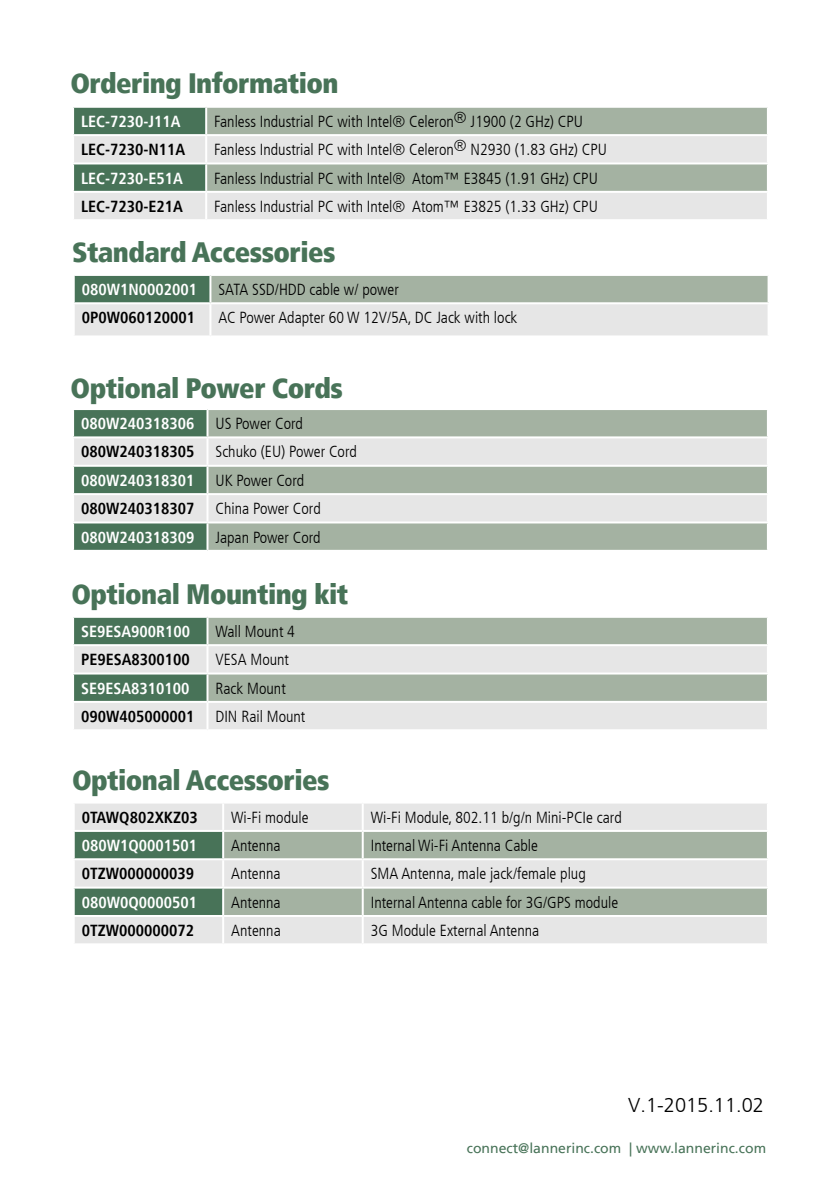
<style>
.page{position:relative;width:840px;height:1191px;background:#fff}
.page>*{position:absolute;margin:0;border:0;box-sizing:border-box;transform-origin:0 0}
.t1{font:900 condensed 28px "Frutiger LT";letter-spacing:-.02em;color:#487358}
.t2{font:300 20px "Frutiger LT";color:#000}
.t3{font:300 condensed 16px "Frutiger LT";color:#000}
.t4{font:700 condensed 16px "Frutiger LT";color:#fff}
.t5{font:700 condensed 16px "Frutiger LT";color:#000}
.t6{font:14px "Frutiger LT";color:#487358}
</style>
<div class="page">
<div style="left:74px;top:108px;width:131px;height:26px;background:#487358"></div>
<div style="left:207px;top:108px;width:559px;height:26px;background:#a4b2a2"></div>
<svg style="left:74px;top:136px;width:692px;height:83px;background:#cad0ca"></svg>
<hr style="left:205px;top:136px;width:2px;height:26px;background:#fff">
<hr style="left:72px;top:162px;width:134px;height:2px;background:#fff">
<hr style="left:205px;top:164px;width:2px;height:27px;background:#fff">
<hr style="left:206px;top:162px;width:562px;height:2px;background:#fff">
<hr style="left:72px;top:191px;width:134px;height:2px;background:#fff">
<hr style="left:206px;top:191px;width:562px;height:2px;background:#fff">
<hr style="left:205px;top:193px;width:2px;height:26px;background:#fff">
<div style="left:74px;top:410px;width:132px;height:140px;background:#487358"></div>
<div style="left:208px;top:410px;width:558px;height:140px;background:#a4b2a2"></div>
<svg style="left:74px;top:438px;width:692px;height:83px;background:#cad1cb"></svg>
<hr style="left:206px;top:467px;width:2px;height:26px;background:#fff">
<hr style="left:72px;top:436px;width:135px;height:2px;background:#fff">
<hr style="left:72px;top:465px;width:135px;height:2px;background:#fff">
<hr style="left:207px;top:436px;width:561px;height:2px;background:#fff">
<hr style="left:206px;top:438px;width:2px;height:27px;background:#fff">
<hr style="left:207px;top:465px;width:561px;height:2px;background:#fff">
<hr style="left:72px;top:493px;width:135px;height:2px;background:#fff">
<hr style="left:72px;top:521px;width:135px;height:2px;background:#fff">
<hr style="left:207px;top:493px;width:561px;height:2px;background:#fff">
<hr style="left:206px;top:495px;width:2px;height:26px;background:#fff">
<hr style="left:207px;top:521px;width:561px;height:2px;background:#fff">
<div style="left:74px;top:618px;width:132px;height:26px;background:#487358"></div>
<div style="left:208px;top:618px;width:558px;height:26px;background:#a4b2a2"></div>
<svg style="left:74px;top:646px;width:692px;height:83px;background:#cad0ca"></svg>
<hr style="left:206px;top:674px;width:2px;height:27px;background:#fff">
<hr style="left:72px;top:701px;width:135px;height:2px;background:#fff">
<hr style="left:207px;top:701px;width:561px;height:2px;background:#fff">
<hr style="left:206px;top:703px;width:2px;height:26px;background:#fff">
<hr style="left:72px;top:672px;width:135px;height:2px;background:#fff">
<hr style="left:206px;top:646px;width:2px;height:26px;background:#fff">
<hr style="left:207px;top:672px;width:561px;height:2px;background:#fff">
<div style="left:75px;top:803px;width:691px;height:140px;background:#e6e6e6"></div>
<svg style="left:75px;top:832px;width:147px;height:83px;background:#7d9a88"></svg>
<svg style="left:224px;top:832px;width:542px;height:83px;background:#bac3b9"></svg>
<hr style="left:222px;top:803px;width:2px;height:27px;background:#fff">
<hr style="left:361px;top:803px;width:2px;height:27px;background:#fff">
<hr style="left:222px;top:860px;width:2px;height:26px;background:#fff">
<hr style="left:361px;top:860px;width:2px;height:26px;background:#fff">
<hr style="left:222px;top:917px;width:2px;height:26px;background:#fff">
<hr style="left:361px;top:917px;width:2px;height:26px;background:#fff">
<hr style="left:73px;top:830px;width:150px;height:2px;background:#fff">
<hr style="left:73px;top:858px;width:150px;height:2px;background:#fff">
<hr style="left:73px;top:886px;width:150px;height:2px;background:#fff">
<hr style="left:73px;top:915px;width:150px;height:2px;background:#fff">
<hr style="left:223px;top:830px;width:139px;height:2px;background:#fff">
<hr style="left:222px;top:832px;width:2px;height:26px;background:#fff">
<hr style="left:362px;top:830px;width:406px;height:2px;background:#fff">
<hr style="left:361px;top:832px;width:2px;height:26px;background:#fff">
<hr style="left:223px;top:858px;width:139px;height:2px;background:#fff">
<hr style="left:362px;top:858px;width:406px;height:2px;background:#fff">
<hr style="left:223px;top:886px;width:139px;height:2px;background:#fff">
<hr style="left:222px;top:888px;width:2px;height:27px;background:#fff">
<hr style="left:362px;top:886px;width:406px;height:2px;background:#fff">
<hr style="left:361px;top:888px;width:2px;height:27px;background:#fff">
<hr style="left:223px;top:915px;width:139px;height:2px;background:#fff">
<hr style="left:362px;top:915px;width:406px;height:2px;background:#fff">
<div style="left:74px;top:275px;width:136px;height:28px;background:#487358"></div>
<div style="left:210px;top:275px;width:558px;height:28px;background:#a4b2a2"></div>
<div style="left:75px;top:304px;width:692px;height:31px;background:#e6e6e6"></div>
<hr style="left:73px;top:274px;width:137px;height:2px;background:#fff">
<hr style="left:73px;top:276px;width:2px;height:26px;background:#fff">
<hr style="left:210px;top:274px;width:559px;height:2px;background:#fff">
<hr style="left:209px;top:276px;width:2px;height:26px;background:#fff">
<hr style="left:767px;top:276px;width:2px;height:26px;background:#fff">
<hr style="left:73px;top:302px;width:137px;height:2px;background:#fff">
<hr style="left:210px;top:302px;width:559px;height:2px;background:#fff">
<hr style="left:209px;top:304px;width:2px;height:31px;background:#fff">
<h1 class="t1" style="left:70px;top:66px;width:269px">Ordering Information</h1>
<p class="t4" style="left:81px;top:112px;width:101px">LEC-7230-J11A</p>
<p class="t3" style="left:214px;top:112px;width:370px">Fanless Industrial PC with Intel® Celeron® J1900 (2 GHz) CPU</p>
<p class="t5" style="left:81px;top:140px;width:106px">LEC-7230-N11A</p>
<p class="t3" style="left:214px;top:141px;width:394px">Fanless Industrial PC with Intel® Celeron® N2930 (1.83 GHz) CPU</p>
<p class="t4" style="left:81px;top:169px;width:103px">LEC-7230-E51A</p>
<p class="t3" style="left:214px;top:169px;width:385px">Fanless Industrial PC with Intel® Atom™ E3845 (1.91 GHz) CPU</p>
<p class="t5" style="left:81px;top:197px;width:103px">LEC-7230-E21A</p>
<p class="t3" style="left:214px;top:197px;width:385px">Fanless Industrial PC with Intel® Atom™ E3825 (1.33 GHz) CPU</p>
<h1 class="t1" style="left:72px;top:235px;width:265px">Standard Accessories</h1>
<p class="t4" style="left:82px;top:280px;width:117px">080W1N0002001</p>
<p class="t3" style="left:218px;top:280px;width:182px">SATA SSD/HDD cable w/ power</p>
<p class="t5" style="left:82px;top:308px;width:115px">0P0W060120001</p>
<p class="t3" style="left:218px;top:309px;width:300px">AC Power Adapter 60 W 12V/5A, DC Jack with lock</p>
<h1 class="t1" style="left:71px;top:371px;width:274px">Optional Power Cords</h1>
<p class="t4" style="left:81px;top:414px;width:115px">080W240318306</p>
<p class="t3" style="left:215px;top:414px;width:89px">US Power Cord</p>
<p class="t5" style="left:81px;top:442px;width:115px">080W240318305</p>
<p class="t3" style="left:215px;top:443px;width:143px">Schuko (EU) Power Cord</p>
<p class="t4" style="left:81px;top:471px;width:115px">080W240318301</p>
<p class="t3" style="left:215px;top:471px;width:90px">UK Power Cord</p>
<p class="t5" style="left:81px;top:499px;width:115px">080W240318307</p>
<p class="t3" style="left:215px;top:499px;width:107px">China Power Cord</p>
<p class="t4" style="left:81px;top:527px;width:115px">080W240318309</p>
<p class="t3" style="left:215px;top:528px;width:107px">Japan Power Cord</p>
<h1 class="t1" style="left:71px;top:577px;width:278px">Optional Mounting kit</h1>
<p class="t4" style="left:81px;top:622px;width:110px">SE9ESA900R100</p>
<p class="t3" style="left:215px;top:622px;width:81px">Wall Mount 4</p>
<p class="t5" style="left:81px;top:650px;width:110px">PE9ESA8300100</p>
<p class="t3" style="left:215px;top:650px;width:75px">VESA Mount</p>
<p class="t4" style="left:81px;top:678px;width:110px">SE9ESA8310100</p>
<p class="t3" style="left:215px;top:679px;width:72px">Rack Mount</p>
<p class="t5" style="left:81px;top:707px;width:115px">090W405000001</p>
<p class="t3" style="left:215px;top:707px;width:91px">DIN Rail Mount</p>
<h1 class="t1" style="left:72px;top:763px;width:259px">Optional Accessories</h1>
<p class="t5" style="left:82px;top:807px;width:117px">0TAWQ802XKZ03</p>
<p class="t3" style="left:231px;top:808px;width:79px">Wi-Fi module</p>
<p class="t3" style="left:370px;top:808px;width:252px">Wi-Fi Module, 802.11 b/g/n Mini-PCIe card</p>
<p class="t4" style="left:82px;top:836px;width:117px">080W1Q0001501</p>
<p class="t3" style="left:231px;top:836px;width:51px">Antenna</p>
<p class="t3" style="left:370px;top:836px;width:169px">Internal Wi-Fi Antenna Cable</p>
<p class="t5" style="left:82px;top:864px;width:114px">0TZW000000039</p>
<p class="t3" style="left:231px;top:864px;width:51px">Antenna</p>
<p class="t3" style="left:370px;top:864px;width:216px">SMA Antenna, male jack/female plug</p>
<p class="t4" style="left:82px;top:892px;width:117px">080W0Q0000501</p>
<p class="t3" style="left:231px;top:893px;width:51px">Antenna</p>
<p class="t3" style="left:370px;top:893px;width:249px">Internal Antenna cable for 3G/GPS module</p>
<p class="t5" style="left:82px;top:921px;width:114px">0TZW000000072</p>
<p class="t3" style="left:231px;top:921px;width:51px">Antenna</p>
<p class="t3" style="left:370px;top:921px;width:170px">3G Module External Antenna</p>
<p class="t2" style="left:628px;top:1094px;width:137px">V.1-2015.11.02</p>
<p class="t6" style="left:466px;top:1140px;width:300px">connect@lannerinc.com | www.lannerinc.com</p>
</div>
